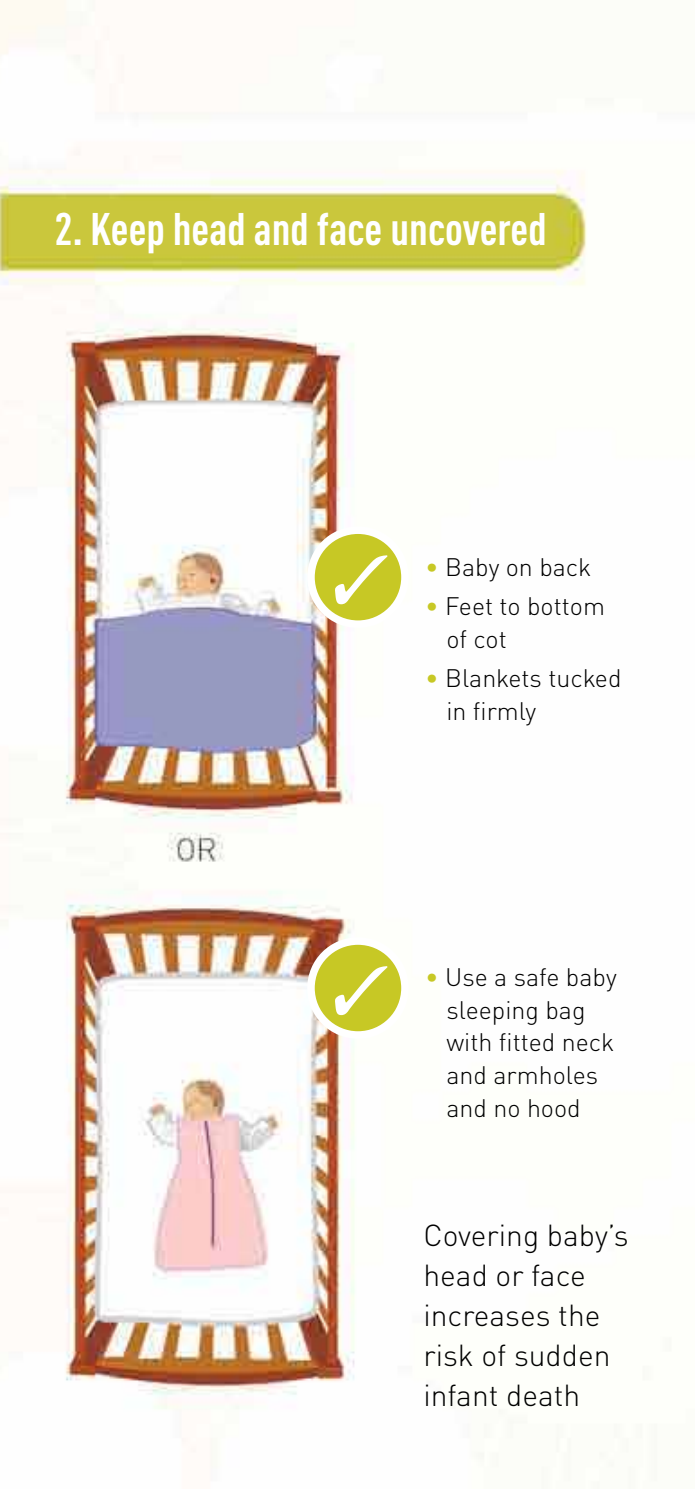
<style>
.page{position:relative;width:695px;height:1489px;background:#fff}
.page>*{position:absolute;margin:0;border:0;box-sizing:border-box;transform-origin:0 0}
.t1{font:700 condensed 45px "DINOT";color:#fff}
.t2{font:300 30px/40px "DINOT";color:#000}
.t3{font:300 25px/32.5px "DINOT";color:#000}
.s1{color:#fff}
.s2{color:#c7c825}
</style>
<div class="page">
<img style="left:0;top:0;width:613px;height:1466px">
<div style="left:311px;top:530px;width:94px;height:94px;background:#c7c825;border-radius:50%"></div>
<div style="left:307px;top:526px;width:101px;height:102px;border:8px solid #fff;border-radius:50%"></div>
<div style="left:311px;top:941px;width:94px;height:93px;background:#c7c825;border-radius:50%"></div>
<div style="left:307px;top:937px;width:101px;height:101px;border:8px solid #fff;border-radius:50%"></div>
<h1 class="t1" style="left:55px;top:202px;width:493px">2. Keep head and face uncovered</h1>
<p class="t3" style="left:330px;top:550px;width:263px"><span class="s1">✓</span> <span class="s2">•</span> Baby on back</p>
<p class="t3" style="left:446px;top:589px;width:160px;text-indent:-21px"><span class="s2">•</span> Feet to bottom of cot</p>
<p class="t3" style="left:446px;top:661px;width:176px;text-indent:-21px"><span class="s2">•</span> Blankets tucked in firmly</p>
<p class="t3" style="left:446px;top:960px;width:172px;text-indent:-116px"><span class="s1">✓</span> <span class="s2">•</span> use a safe baby sleeping bag with fitted neck and armholes and no hood</p>
<p class="t2" style="left:423px;top:1214px;width:207px">covering baby’s head or face increases the risk of sudden infant death</p>
</div>
